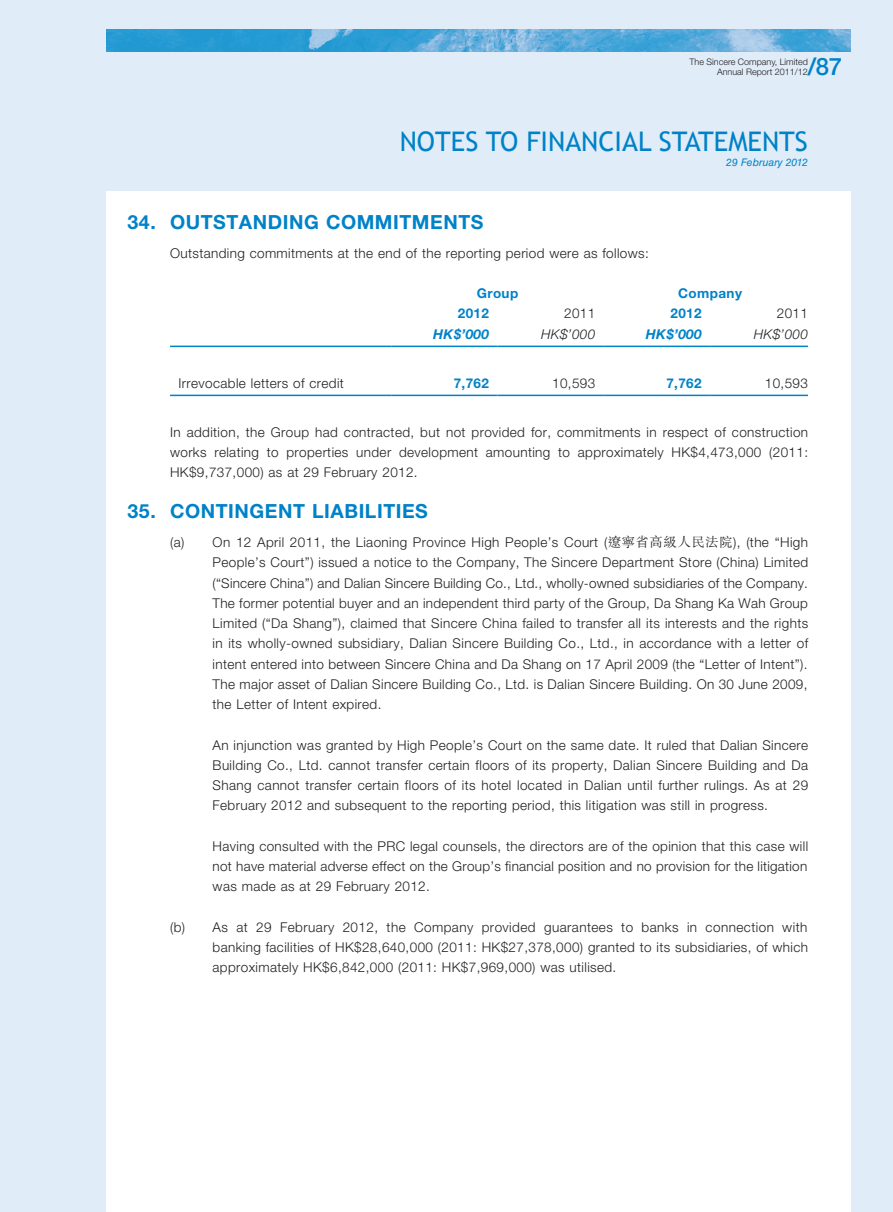
<style>
.page{position:relative;width:893px;height:1212px;background:#e0ecf7}
.page>*{position:absolute;margin:0;border:0;box-sizing:border-box;transform-origin:0 0}
.t1{font:27px "Trebuchet MS";color:#0082c8}
.t2{font:500 24px "Helvetica Neue LT Std";color:#0082c8}
.t3{font:700 19.5px "Helvetica Neue LT Std";letter-spacing:.03em;color:#0082c8}
.t4{font:300 13.5px/20.2px "Helvetica Neue LT Std";letter-spacing:.03em;color:#231f20;text-align:justify}
.t5{font:700 13.5px "Helvetica Neue LT Std";letter-spacing:.03em;color:#0082c8}
.t6{font:italic 700 13.5px "Helvetica Neue LT Std";letter-spacing:.03em;color:#0082c8}
.t7{font:italic 300 13.5px "Helvetica Neue LT Std";letter-spacing:.03em;color:#231f20}
.t8{font:italic 10.5px "Helvetica LT Std";color:#0082c8}
.t9{font:300 9px/10.5px "Helvetica Neue LT Std";color:#231f20;text-align:right}
.s1{font-family:"M Sung HK"}
</style>
<div class="page">
<div style="left:106px;top:191px;width:744px;height:1021px;background:#fff"></div>
<img style="left:106px;top:30px;width:744px;height:21px">
<hr style="left:170px;top:346px;width:221px;height:1px;background:#0082c8">
<hr style="left:391px;top:346px;width:106px;height:1px;background:#0082c8">
<hr style="left:497px;top:346px;width:107px;height:1px;background:#0082c8">
<hr style="left:604px;top:346px;width:106px;height:1px;background:#0082c8">
<hr style="left:710px;top:346px;width:98px;height:1px;background:#0082c8">
<hr style="left:170px;top:395px;width:221px;height:1px;background:#0082c8">
<hr style="left:391px;top:395px;width:106px;height:1px;background:#0082c8">
<hr style="left:497px;top:395px;width:107px;height:1px;background:#0082c8">
<hr style="left:604px;top:395px;width:106px;height:1px;background:#0082c8">
<hr style="left:710px;top:395px;width:98px;height:1px;background:#0082c8">
<p class="t9" style="left:689px;top:56px;width:120px">The Sincere Company, Limited<br>Annual Report 2011/12</p>
<h2 class="t2" style="left:808px;top:52px;width:36px">/87</h2>
<h1 class="t1" style="left:400px;top:125px;width:410px">NOTES TO FINANCIAL STATEMENTS</h1>
<p class="t8" style="left:726px;top:156px;width:83px">29 February 2012</p>
<h3 class="t3" style="left:128px;top:210px;width:357px">34. OUTSTANDING COMMITMENTS</h3>
<p class="t4" style="left:170px;top:242px;width:480px">Outstanding commitments at the end of the reporting period were as follows:</p>
<p class="t5" style="left:477px;top:285px;width:43px">Group</p>
<p class="t5" style="left:678px;top:285px;width:65px">Company</p>
<p class="t5" style="left:458px;top:305px;width:33px">2012</p>
<p class="t4" style="left:564px;top:303px;width:33px">2011</p>
<p class="t5" style="left:670px;top:305px;width:33px">2012</p>
<p class="t4" style="left:777px;top:303px;width:33px">2011</p>
<p class="t6" style="left:433px;top:325px;width:57px">HK$’000</p>
<p class="t7" style="left:541px;top:326px;width:56px">HK$’000</p>
<p class="t6" style="left:646px;top:325px;width:57px">HK$’000</p>
<p class="t7" style="left:754px;top:326px;width:56px">HK$’000</p>
<p class="t4" style="left:179px;top:372px;width:167px">Irrevocable letters of credit</p>
<p class="t5" style="left:454px;top:374px;width:37px">7,762</p>
<p class="t4" style="left:552px;top:372px;width:45px">10,593</p>
<p class="t5" style="left:666px;top:374px;width:37px">7,762</p>
<p class="t4" style="left:765px;top:372px;width:45px">10,593</p>
<p class="t4" style="left:170px;top:421px;width:640px">In addition, the Group had contracted, but not provided for, commitments in respect of construction works relating to properties under development amounting to approximately HK$4,473,000 (2011:<br>HK$9,737,000) as at 29 February 2012.</p>
<h3 class="t3" style="left:128px;top:499px;width:302px">35. CONTINGENT LIABILITIES</h3>
<p class="t4" style="left:213px;top:532px;width:597px;text-indent:-43px">(a) On 12 April 2011, the Liaoning Province High People’s Court (<span class="s1">遼寧省高級人民法院</span>), (the “High People’s Court”) issued a notice to the Company, The Sincere Department Store (China) Limited (“Sincere China”) and Dalian Sincere Building Co., Ltd., wholly-owned subsidiaries of the Company.<br>The former potential buyer and an independent third party of the Group, Da Shang Ka Wah Group Limited (“Da Shang”), claimed that Sincere China failed to transfer all its interests and the rights in its wholly-owned subsidiary, Dalian Sincere Building Co., Ltd., in accordance with a letter of intent entered into between Sincere China and Da Shang on 17 April 2009 (the “Letter of Intent”).<br>The major asset of Dalian Sincere Building Co., Ltd. is Dalian Sincere Building. On 30 June 2009, the Letter of Intent expired.</p>
<p class="t4" style="left:213px;top:734px;width:597px">An injunction was granted by High People’s Court on the same date. It ruled that Dalian Sincere Building Co., Ltd. cannot transfer certain floors of its property, Dalian Sincere Building and Da Shang cannot transfer certain floors of its hotel located in Dalian until further rulings. As at 29<br>February 2012 and subsequent to the reporting period, this litigation was still in progress.</p>
<p class="t4" style="left:213px;top:836px;width:597px">Having consulted with the PRC legal counsels, the directors are of the opinion that this case will not have material adverse effect on the Group’s financial position and no provision for the litigation was made as at 29 February 2012.</p>
<p class="t4" style="left:213px;top:917px;width:597px;text-indent:-43px">(b) As at 29 February 2012, the Company provided guarantees to banks in connection with banking facilities of HK$28,640,000 (2011: HK$27,378,000) granted to its subsidiaries, of which approximately HK$6,842,000 (2011: HK$7,969,000) was utilised.</p>
</div>
